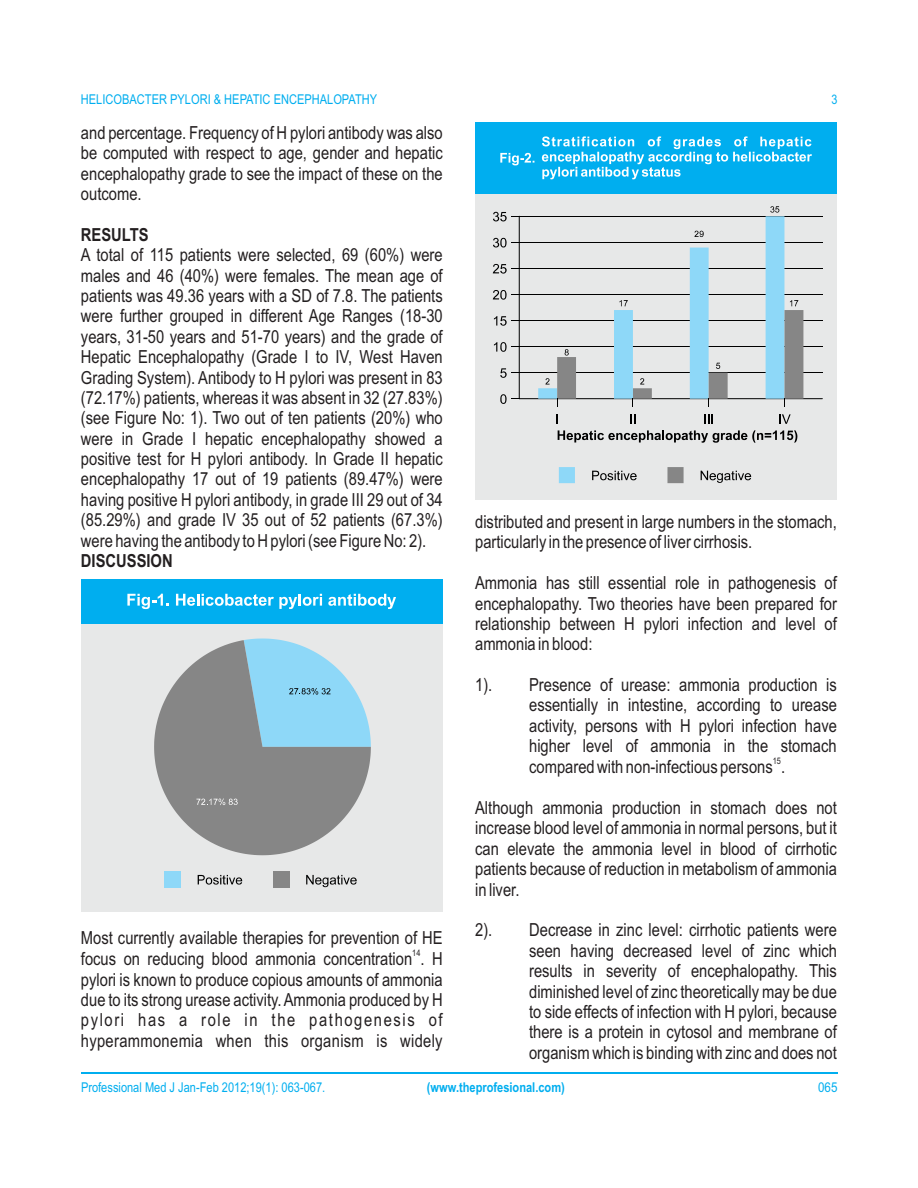
<style>
.page{position:relative;width:918px;height:1188px;background:#fff}
.page>*{position:absolute;margin:0;border:0;box-sizing:border-box;transform-origin:0 0}
.t1{font:18px/20.4px "Arial Narrow";color:#231f20;text-align:justify}
.t2{font:18px "Arial Narrow";letter-spacing:.09em;color:#231f20}
.t3{font:700 18px "Arial Narrow";color:#231f20}
.t4{font:13.5px "Arial Narrow";color:#00aeef}
.t5{font:700 13.5px "Arial Narrow";color:#00aeef}
.t6{font:13.5px "Arial Narrow";color:#00aeef;scale:1.04 1}
.t7{font:13.2px "Arial Narrow";color:#00aeef}
.t8{font:9px "Arial Narrow";color:#231f20}
</style>
<div class="page">
<hr style="left:81px;top:1072px;width:756px;height:2px;background:#00aeef">
<div style="left:81px;top:624px;width:362px;height:288px;background:#e7e8e8"></div>
<div style="left:81px;top:579px;width:362px;height:45px;background:#00aeef"></div>
<svg style="left:154px;top:640px;width:217px;height:215px;fill:#868686"></svg>
<svg style="left:244px;top:639px;width:127px;height:108px"></svg>
<svg style="left:196px;top:799px;width:42px;height:6px"></svg>
<div style="left:164px;top:871px;width:17px;height:16px;background:#8ed8f8"></div>
<svg style="left:198px;top:875px;width:44px;height:10px"></svg>
<div style="left:273px;top:871px;width:16px;height:16px;background:#868686"></div>
<svg style="left:306px;top:875px;width:51px;height:12px"></svg>
<svg style="left:127px;top:594px;width:42px;height:15px"></svg>
<svg style="left:176px;top:594px;width:146px;height:15px"></svg>
<svg style="left:328px;top:594px;width:68px;height:15px"></svg>
<div style="left:475px;top:194px;width:362px;height:306px;background:#e7e8e8"></div>
<div style="left:475px;top:122px;width:362px;height:72px;background:#00aeef"></div>
<hr style="left:519px;top:216px;width:1px;height:183px;background:#000">
<hr style="left:519px;top:398px;width:303px;height:1px;background:#000">
<hr style="left:519px;top:373px;width:303px;height:1px;background:#000">
<hr style="left:519px;top:347px;width:303px;height:1px;background:#000">
<hr style="left:519px;top:320px;width:303px;height:1px;background:#000">
<hr style="left:519px;top:294px;width:303px;height:1px;background:#000">
<hr style="left:519px;top:268px;width:303px;height:1px;background:#000">
<hr style="left:519px;top:242px;width:303px;height:1px;background:#000">
<hr style="left:519px;top:216px;width:303px;height:1px;background:#000">
<div style="left:538px;top:388px;width:19px;height:11px;background:#8ed8f8"></div>
<svg style="left:545px;top:378px;width:5px;height:7px"></svg>
<div style="left:614px;top:310px;width:19px;height:89px;background:#8ed8f8"></div>
<svg style="left:619px;top:300px;width:9px;height:6px"></svg>
<div style="left:690px;top:248px;width:19px;height:151px;background:#8ed8f8"></div>
<svg style="left:694px;top:231px;width:10px;height:6px"></svg>
<div style="left:766px;top:216px;width:18px;height:183px;background:#8ed8f8"></div>
<svg style="left:770px;top:206px;width:9px;height:7px"></svg>
<div style="left:557px;top:357px;width:19px;height:42px;background:#868686"></div>
<svg style="left:565px;top:349px;width:4px;height:7px"></svg>
<div style="left:633px;top:388px;width:19px;height:11px;background:#868686"></div>
<svg style="left:640px;top:378px;width:4px;height:7px"></svg>
<div style="left:709px;top:373px;width:19px;height:26px;background:#868686"></div>
<svg style="left:716px;top:363px;width:4px;height:6px"></svg>
<div style="left:785px;top:310px;width:18px;height:89px;background:#868686"></div>
<svg style="left:790px;top:300px;width:8px;height:6px"></svg>
<svg style="left:558px;top:430px;width:239px;height:13px"></svg>
<svg style="left:630px;top:414px;width:5px;height:10px"></svg>
<svg style="left:704px;top:414px;width:9px;height:10px"></svg>
<svg style="left:779px;top:414px;width:12px;height:10px"></svg>
<svg style="left:500px;top:394px;width:19px;height:10px"></svg>
<svg style="left:500px;top:368px;width:19px;height:10px"></svg>
<svg style="left:494px;top:342px;width:25px;height:10px"></svg>
<svg style="left:494px;top:316px;width:25px;height:10px"></svg>
<svg style="left:493px;top:290px;width:26px;height:10px"></svg>
<svg style="left:493px;top:264px;width:26px;height:10px"></svg>
<svg style="left:493px;top:238px;width:26px;height:9px"></svg>
<svg style="left:493px;top:212px;width:26px;height:9px"></svg>
<div style="left:559px;top:467px;width:16px;height:16px;background:#8ed8f8"></div>
<svg style="left:592px;top:471px;width:45px;height:9px"></svg>
<div style="left:667px;top:467px;width:17px;height:16px;background:#868686"></div>
<svg style="left:701px;top:471px;width:50px;height:12px"></svg>
<svg style="left:500px;top:153px;width:34px;height:12px"></svg>
<svg style="left:542px;top:136px;width:270px;height:43px"></svg>
<p class="t4" style="left:81px;top:94px;width:298px">HELICOBACTER PYLORI &amp; HEPATIC ENCEPHALOPATHY</p>
<p class="t7" style="left:832px;top:94px;width:8px">3</p>
<p class="t1" style="left:81px;top:124px;width:363px">and percentage. Frequency of H pylori antibody was also be computed with respect to age, gender and hepatic encephalopathy grade to see the impact of these on the outcome.</p>
<p class="t3" style="left:81px;top:228px;width:69px">RESULTS</p>
<p class="t1" style="left:81px;top:246px;width:363px">A total of 115 patients were selected, 69 (60%) were males and 46 (40%) were females. The mean age of patients was 49.36 years with a SD of 7.8. The patients were further grouped in different Age Ranges (18-30 years, 31-50 years and 51-70 years) and the grade of Hepatic Encephalopathy (Grade I to IV, West Haven Grading System). Antibody to H pylori was present in 83 (72.17%) patients, whereas it was absent in 32 (27.83%) (see Figure No: 1). Two out of ten patients (20%) who were in Grade I hepatic encephalopathy showed a positive test for H pylori antibody. In Grade II hepatic encephalopathy 17 out of 19 patients (89.47%) were having positive H pylori antibody, in grade III 29 out of 34 (85.29%) and grade IV 35 out of 52 patients (67.3%)</p>
<p class="t1" style="left:475px;top:513px;width:363px">distributed and present in large numbers in the stomach,</p>
<p class="t1" style="left:81px;top:532px;width:347px">were having the antibody to H pylori (see Figure No: 2).</p>
<p class="t1" style="left:475px;top:534px;width:279px">particularly in the presence of liver cirrhosis.</p>
<p class="t3" style="left:81px;top:554px;width:93px">DISCUSSION</p>
<p class="t1" style="left:475px;top:574px;width:363px">Ammonia has still essential role in pathogenesis of encephalopathy. Two theories have been prepared for relationship between H pylori infection and level of ammonia in blood:</p>
<p class="t1" style="left:475px;top:676px;width:19px">1).</p>
<p class="t1" style="left:529px;top:676px;width:309px">Presence of urease: ammonia production is essentially in intestine, according to urease activity, persons with H pylori infection have higher level of ammonia in the stomach</p>
<p class="t8" style="left:773px;top:758px;width:10px">15</p>
<p class="t1" style="left:529px;top:758px;width:257px">compared with non-infectious persons .</p>
<p class="t1" style="left:475px;top:799px;width:363px">Although ammonia production in stomach does not increase blood level of ammonia in normal persons, but it can elevate the ammonia level in blood of cirrhotic patients because of reduction in metabolism of ammonia in liver.</p>
<p class="t1" style="left:475px;top:922px;width:19px">2).</p>
<p class="t1" style="left:529px;top:922px;width:309px">Decrease in zinc level: cirrhotic patients were</p>
<p class="t1" style="left:81px;top:929px;width:363px">Most currently available therapies for prevention of HE</p>
<p class="t8" style="left:412px;top:950px;width:10px">14</p>
<p class="t1" style="left:529px;top:942px;width:309px">seen having decreased level of zinc which</p>
<p class="t1" style="left:81px;top:950px;width:363px">focus on reducing blood ammonia concentration . H</p>
<p class="t1" style="left:529px;top:962px;width:309px">results in severity of encephalopathy. This</p>
<p class="t1" style="left:81px;top:971px;width:363px">pylori is known to produce copious amounts of ammonia</p>
<p class="t1" style="left:529px;top:983px;width:309px">diminished level of zinc theoretically may be due</p>
<p class="t1" style="left:81px;top:991px;width:363px">due to its strong urease activity. Ammonia produced by H</p>
<p class="t1" style="left:529px;top:1003px;width:309px">to side effects of infection with H pylori, because</p>
<p class="t2" style="left:81px;top:1013px;width:363px">pylori has a role in the pathogenesis of</p>
<p class="t1" style="left:529px;top:1023px;width:309px">there is a protein in cytosol and membrane of</p>
<p class="t1" style="left:81px;top:1032px;width:363px">hyperammonemia when this organism is widely</p>
<p class="t1" style="left:529px;top:1044px;width:309px">organism which is binding with zinc and does not</p>
<p class="t4" style="left:81px;top:1082px;width:246px">Professional Med J Jan-Feb 2012;19(1): 063-067.</p>
<p class="t5" style="left:427px;top:1082px;width:140px">(www.theprofesional.com)</p>
<p class="t6" style="left:818px;top:1082px;width:20px">065</p>
</div>
